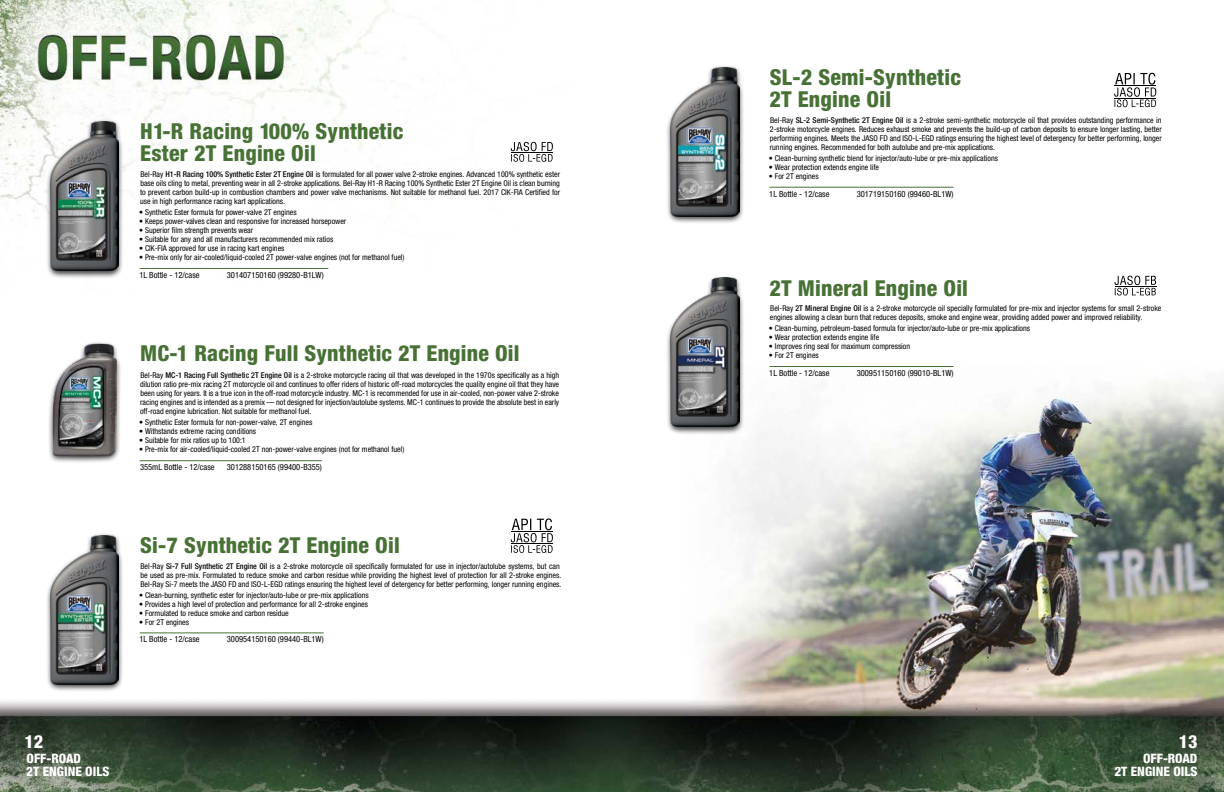
<style>
.page{position:relative;width:1224px;height:792px;background:#fff}
.page>*{position:absolute;margin:0;border:0;box-sizing:border-box;transform-origin:0 0}
.t1{font:800 condensed 22px/22px "Helvetica Neue";letter-spacing:.01em;color:#477135}
.t2{font:800 condensed 18px "Helvetica Neue";color:#fff}
.t3{font:800 condensed 13px "Helvetica Neue";color:#fff}
.t4{font:condensed 8.5px "Helvetica Neue";color:#000}
.t5{font:condensed 8px/9px "Helvetica Neue";color:#000;text-align:justify}
.s1{font-weight:500}
</style>
<div class="page">
<img style="left:0;top:0;width:1224px;height:792px">
<div style="left:45px;top:119px;width:79px;height:160px;background:#000;opacity:.75"></div>
<img style="left:50px;top:122px;width:69px;height:149px">
<div style="left:48px;top:341px;width:74px;height:123px;background:#000;opacity:.75"></div>
<img style="left:53px;top:343px;width:64px;height:114px">
<svg style="left:511px;top:142px;width:42px;height:20px"></svg>
<hr style="left:511px;top:152px;width:42px;height:1px;background:#000">
<div style="left:45px;top:532px;width:79px;height:160px;background:#000;opacity:.75"></div>
<img style="left:50px;top:535px;width:69px;height:149px">
<svg style="left:511px;top:518px;width:42px;height:35px"></svg>
<div style="left:665px;top:64px;width:80px;height:160px;background:#000;opacity:.75"></div>
<img style="left:671px;top:67px;width:68px;height:149px">
<svg style="left:1114px;top:73px;width:42px;height:34px"></svg>
<div style="left:665px;top:275px;width:80px;height:160px;background:#000;opacity:.75"></div>
<img style="left:671px;top:278px;width:68px;height:149px">
<svg style="left:1114px;top:276px;width:42px;height:20px"></svg>
<hr style="left:1115px;top:286px;width:41px;height:1px;background:#000">
<hr style="left:140px;top:268px;width:188px;height:1px;background:#477135">
<hr style="left:140px;top:460px;width:182px;height:1px;background:#477135">
<hr style="left:140px;top:633px;width:184px;height:1px;background:#477135">
<hr style="left:769px;top:187px;width:185px;height:1px;background:#477135">
<hr style="left:769px;top:366px;width:185px;height:1px;background:#477135">
<h1 class="t1" style="left:140px;top:120px;width:265px">H1-R Racing 100% Synthetic<br>Ester 2T Engine Oil</h1>
<p class="t5" style="left:140px;top:170px;width:422px">Bel-Ray <span class="s1">H1-R Racing 100% Synthetic Ester 2T Engine Oil</span> is formulated for all power valve 2-stroke engines. Advanced 100% synthetic ester base oils cling to metal, preventing wear in all 2-stroke applications. Bel-Ray H1-R Racing 100% Synthetic Ester 2T Engine Oil is clean burning to prevent carbon build-up in combustion chambers and power valve mechanisms. Not suitable for methanol fuel. 2017 CIK-FIA Certified for use in high performance racing kart applications.</p>
<p class="t5" style="left:139px;top:208px;width:159px">• Synthetic Ester formula for power-valve 2T engines</p>
<p class="t5" style="left:139px;top:217px;width:209px">• Keeps power-valves clean and responsive for increased horsepower</p>
<p class="t5" style="left:139px;top:226px;width:116px">• Superior film strength prevents wear</p>
<p class="t5" style="left:139px;top:235px;width:196px">• Suitable for any and all manufacturers recommended mix ratios</p>
<p class="t5" style="left:139px;top:244px;width:147px">• CIK-FIA approved for use in racing kart engines</p>
<p class="t5" style="left:139px;top:253px;width:267px">• Pre-mix only for air-cooled/liquid-cooled 2T power-valve engines (not for methanol fuel)</p>
<h1 class="t1" style="left:769px;top:66px;width:193px">SL-2 Semi-Synthetic<br>2T Engine Oil</h1>
<p class="t5" style="left:770px;top:116px;width:394px">Bel-Ray <span class="s1">SL-2 Semi-Synthetic 2T Engine Oil</span> is a 2-stroke semi-synthetic motorcycle oil that provides outstanding performance in 2-stroke motorcycle engines. Reduces exhaust smoke and prevents the build-up of carbon deposits to ensure longer lasting, better performing engines. Meets the JASO FD and ISO-L-EGD ratings ensuring the highest level of detergency for better performing, longer running engines. Recommended for both autolube and pre-mix applications.</p>
<p class="t5" style="left:769px;top:154px;width:231px">• Clean-burning synthetic blend for injector/auto-lube or pre-mix applications</p>
<p class="t5" style="left:769px;top:163px;width:112px">• Wear protection extends engine life</p>
<p class="t5" style="left:769px;top:172px;width:51px">• For 2T engines</p>
<p class="t4" style="left:769px;top:189px;width:62px">1L Bottle - 12/case</p>
<p class="t4" style="left:857px;top:189px;width:98px">301719150160 (99460-BL1W)</p>
<p class="t4" style="left:139px;top:270px;width:62px">1L Bottle - 12/case</p>
<p class="t4" style="left:227px;top:270px;width:98px">301407150160 (99280-B1LW)</p>
<h1 class="t1" style="left:140px;top:342px;width:381px">MC-1 Racing Full Synthetic 2T Engine Oil</h1>
<h1 class="t1" style="left:769px;top:276px;width:200px">2T Mineral Engine Oil</h1>
<p class="t5" style="left:770px;top:304px;width:393px">Bel-Ray <span class="s1">2T Mineral Engine Oil</span> is a 2-stroke motorcycle oil specially formulated for pre-mix and injector systems for small 2-stroke engines allowing a clean burn that reduces deposits, smoke and engine wear, providing added power and improved reliability.</p>
<p class="t5" style="left:769px;top:324px;width:263px">• Clean-burning, petroleum-based formula for injector/auto-lube or pre-mix applications</p>
<p class="t5" style="left:769px;top:333px;width:112px">• Wear protection extends engine life</p>
<p class="t5" style="left:769px;top:342px;width:143px">• Improves ring seal for maximum compression</p>
<p class="t5" style="left:769px;top:351px;width:51px">• For 2T engines</p>
<p class="t5" style="left:140px;top:370px;width:421px">Bel-Ray <span class="s1">MC-1 Racing Full Synthetic 2T Engine Oil</span> is a 2-stroke motorcycle racing oil that was developed in the 1970s specifically as a high dilution ratio pre-mix racing 2T motorcycle oil and continues to offer riders of historic off-road motorcycles the quality engine oil that they have been using for years. It is a true icon in the off-road motorcycle industry. MC-1 is recommended for use in air-cooled, non-power valve 2-stroke racing engines and is intended as a premix — not designed for injection/autolube systems. MC-1 continues to provide the absolute best in early off-road engine lubrication. Not suitable for methanol fuel.</p>
<p class="t5" style="left:139px;top:417px;width:175px">• Synthetic Ester formula for non-power-valve, 2T engines</p>
<p class="t5" style="left:139px;top:426px;width:119px">• Withstands extreme racing conditions</p>
<p class="t5" style="left:139px;top:435px;width:108px">• Suitable for mix ratios up to 100:1</p>
<p class="t5" style="left:139px;top:444px;width:267px">• Pre-mix for air-cooled/liquid-cooled 2T non-power-valve engines (not for methanol fuel)</p>
<p class="t4" style="left:769px;top:368px;width:62px">1L Bottle - 12/case</p>
<p class="t4" style="left:857px;top:368px;width:98px">300951150160 (99010-BL1W)</p>
<p class="t4" style="left:140px;top:462px;width:76px">355mL Bottle - 12/case</p>
<p class="t4" style="left:227px;top:462px;width:97px">301288150165 (99400-B355)</p>
<h1 class="t1" style="left:140px;top:534px;width:261px">Si-7 Synthetic 2T Engine Oil</h1>
<p class="t5" style="left:141px;top:561px;width:422px;text-align:left">Bel-Ray <span class="s1">Si-7 Full Synthetic 2T Engine Oil</span> is a 2-stroke motorcycle oil specifically formulated for use in injector/autolube systems, but can be used as pre-mix. Formulated to reduce smoke and carbon residue while providing the highest level of protection for all 2-stroke engines.<br>Bel-Ray Si-7 meets the JASO FD and ISO-L-EGD ratings ensuring the highest level of detergency for better performing, longer running engines.</p>
<p class="t5" style="left:139px;top:590px;width:231px">• Clean-burning, synthetic ester for injector/auto-lube or pre-mix applications</p>
<p class="t5" style="left:139px;top:599px;width:230px">• Provides a high level of protection and performance for all 2-stroke engines</p>
<p class="t5" style="left:139px;top:608px;width:151px">• Formulated to reduce smoke and carbon residue</p>
<p class="t5" style="left:139px;top:617px;width:51px">• For 2T engines</p>
<p class="t4" style="left:139px;top:635px;width:62px">1L Bottle - 12/case</p>
<p class="t4" style="left:227px;top:635px;width:98px">300954150160 (99440-BL1W)</p>
<h2 class="t2" style="left:24px;top:730px;width:20px">12</h2>
<h2 class="t2" style="left:1179px;top:730px;width:20px">13</h2>
<h3 class="t3" style="left:27px;top:751px;width:56px">OFF-ROAD</h3>
<h3 class="t3" style="left:1143px;top:751px;width:56px">OFF-ROAD</h3>
<h3 class="t3" style="left:26px;top:763px;width:85px">2T ENGINE OILS</h3>
<h3 class="t3" style="left:1114px;top:763px;width:85px">2T ENGINE OILS</h3>
</div>
